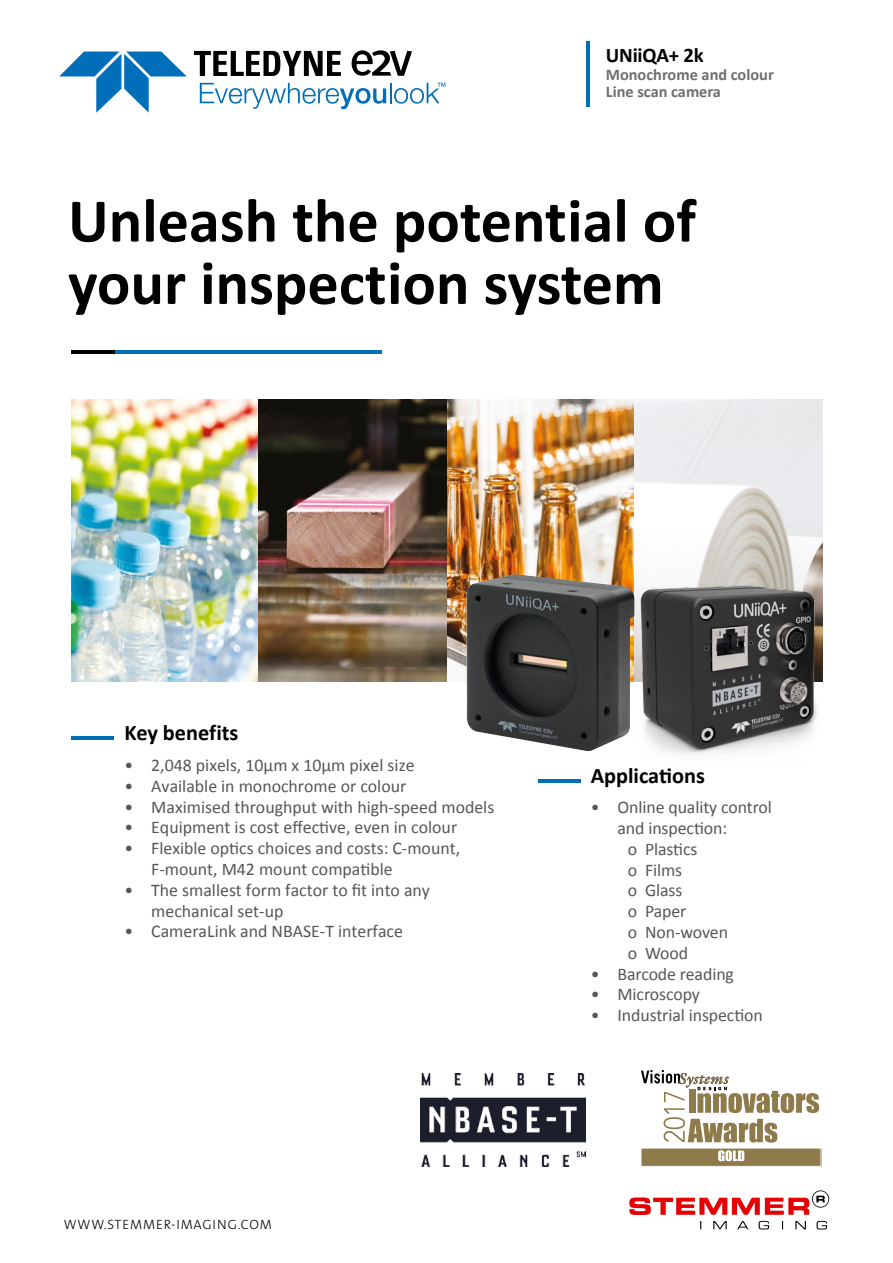
<style>
.page{position:relative;width:893px;height:1263px;background:#fff}
.page>*{position:absolute;margin:0;border:0;box-sizing:border-box;transform-origin:0 0}
.t1{font:700 62.4px/62.4px "Calibri";color:#000}
.t2{font:700 22.35px "Calibri";color:#000}
.t3{font:700 20.85px "Calibri";letter-spacing:-.01em;color:#000}
.t4{font:17.85px/20.9px "Calibri";color:#575756}
.t5{font:700 16.35px/17.9px "Calibri";color:#706f6f}
.t6{font:13.5px "The Sans LP3 Lig";letter-spacing:.065em;color:#000}
</style>
<div class="page">
<svg style="left:194px;top:51px;width:147px;height:25px"></svg>
<svg style="left:200px;top:83px;width:245px;height:26px"></svg>
<svg style="left:59px;top:52px;width:128px;height:61px"></svg>
<svg style="left:352px;top:50px;width:60px;height:26px"></svg>
<hr style="left:586px;top:41px;width:4px;height:66px;background:#006eb8">
<img style="left:72px;top:400px;width:375px;height:281px">
<img style="left:447px;top:400px;width:187px;height:281px">
<img style="left:259px;top:400px;width:187px;height:281px">
<svg style="left:634px;top:400px;width:188px;height:281px;fill:#eaebef"></svg>
<hr style="left:115px;top:350px;width:266px;height:4px;background:#006eb8">
<hr style="left:72px;top:350px;width:43px;height:4px;background:#000">
<hr style="left:72px;top:736px;width:42px;height:4px;background:#006eb8">
<img style="left:621px;top:570px;width:197px;height:184px">
<img style="left:466px;top:574px;width:168px;height:178px">
<hr style="left:538px;top:779px;width:42px;height:4px;background:#006eb8">
<svg style="left:641px;top:1070px;width:178px;height:72px"></svg>
<div style="left:641px;top:1148px;width:180px;height:18px;background:#8e7a4b"></div>
<svg style="left:718px;top:1150px;width:26px;height:11px"></svg>
<img style="left:421px;top:1073px;width:164px;height:93px">
<svg style="left:629px;top:1190px;width:200px;height:39px"></svg>
<p class="t3" style="left:606px;top:42px;width:100px">UNiiQA+ 2k</p>
<p class="t5" style="left:606px;top:65px;width:170px">Monochrome and colour<br>Line scan camera</p>
<h1 class="t1" style="left:68px;top:190px;width:629px">Unleash the potential of your inspection system</h1>
<p class="t2" style="left:125px;top:718px;width:115px">Key benefits</p>
<p class="t4" style="left:125px;top:755px;width:292px">• 2,048 pixels, 10μm x 10μm pixel size</p>
<p class="t4" style="left:125px;top:775px;width:283px">• Available in monochrome or colour</p>
<p class="t4" style="left:125px;top:796px;width:371px">• Maximised throughput with high-speed models</p>
<p class="t4" style="left:125px;top:817px;width:334px">• Equipment is cost effective, even in colour</p>
<p class="t4" style="left:151px;top:838px;width:310px;text-indent:-27px">• Flexible optics choices and costs: C-mount,<br>F-mount, M42 mount compatible</p>
<p class="t4" style="left:151px;top:879px;width:280px;text-indent:-27px">• The smallest form factor to fit into any mechanical set-up</p>
<p class="t4" style="left:125px;top:921px;width:280px">• CameraLink and NBASE-T interface</p>
<p class="t6" style="left:64px;top:1215px;width:209px">WWW.STEMMER-IMAGING.COM</p>
<p class="t2" style="left:591px;top:761px;width:116px">Applications</p>
<p class="t4" style="left:591px;top:797px;width:183px">• Online quality control</p>
<p class="t4" style="left:617px;top:818px;width:111px">and inspection:</p>
<p class="t4" style="left:628px;top:838px;width:71px">o Plastics</p>
<p class="t4" style="left:628px;top:859px;width:56px">o Films</p>
<p class="t4" style="left:628px;top:880px;width:56px">o Glass</p>
<p class="t4" style="left:628px;top:901px;width:60px">o Paper</p>
<p class="t4" style="left:628px;top:922px;width:102px">o Non-woven</p>
<p class="t4" style="left:628px;top:942px;width:62px">o Wood</p>
<p class="t4" style="left:591px;top:963px;width:145px">• Barcode reading</p>
<p class="t4" style="left:591px;top:984px;width:111px">• Microscopy</p>
<p class="t4" style="left:591px;top:1005px;width:174px">• Industrial inspection</p>
</div>
